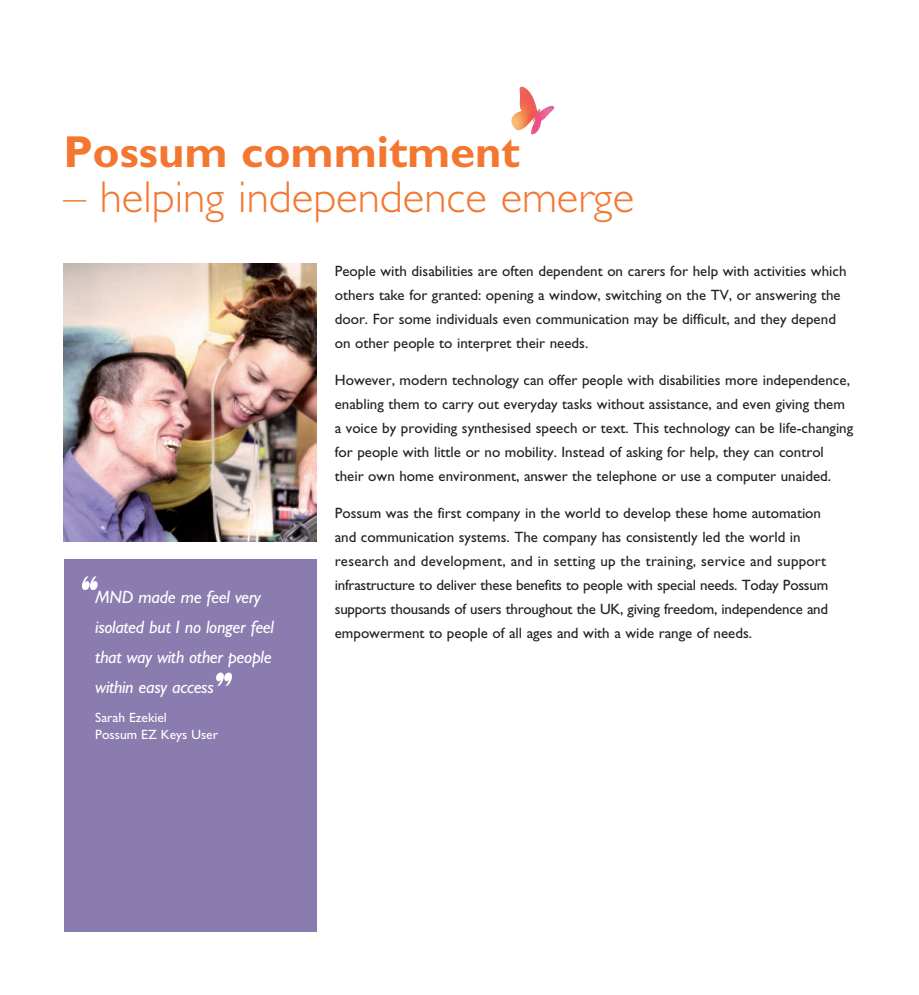
<style>
.page{position:relative;width:919px;height:995px;background:#fff}
.page>*{position:absolute;margin:0;border:0;box-sizing:border-box;transform-origin:0 0}
.t1{font:300 45px "Gill Sans";color:#f37730}
.t2{font:700 45px "Gill Sans";color:#f37730}
.t3{font:italic 18px/30px "Gill Sans";letter-spacing:-.015em;color:#fff}
.t4{font:15px/24px "Gill Sans";color:#231f20}
.t5{font:13.5px/16.5px "Gill Sans";color:#fff}
</style>
<div class="page">
<div style="left:64px;top:559px;width:252px;height:372px;background:#8b7cb0"></div>
<img style="left:64px;top:264px;width:252px;height:277px">
<img style="left:511px;top:87px;width:43px;height:47px">
<img style="left:82px;top:577px;width:16px;height:12px">
<img style="left:216px;top:673px;width:16px;height:13px">
<h1 class="t2" style="left:63px;top:125px;width:458px">Possum commitment</h1>
<h1 class="t1" style="left:63px;top:170px;width:572px">– helping independence emerge</h1>
<p class="t3" style="left:95px;top:582px;width:180px">MND made me feel very isolated but I no longer feel that way with other people within easy access</p>
<p class="t5" style="left:95px;top:710px;width:124px">Sarah Ezekiel<br>Possum EZ Keys User</p>
<p class="t4" style="left:335px;top:259px;width:513px">People with disabilities are often dependent on carers for help with activities which others take for granted: opening a window, switching on the TV, or answering the door. For some individuals even communication may be difficult, and they depend on other people to interpret their needs.</p>
<p class="t4" style="left:335px;top:368px;width:520px">However, modern technology can offer people with disabilities more independence, enabling them to carry out everyday tasks without assistance, and even giving them a voice by providing synthesised speech or text. This technology can be life-changing for people with little or no mobility. Instead of asking for help, they can control their own home environment, answer the telephone or use a computer unaided.</p>
<p class="t4" style="left:335px;top:501px;width:495px">Possum was the first company in the world to develop these home automation and communication systems. The company has consistently led the world in research and development, and in setting up the training, service and support infrastructure to deliver these benefits to people with special needs. Today Possum supports thousands of users throughout the UK, giving freedom, independence and empowerment to people of all ages and with a wide range of needs.</p>
</div>
